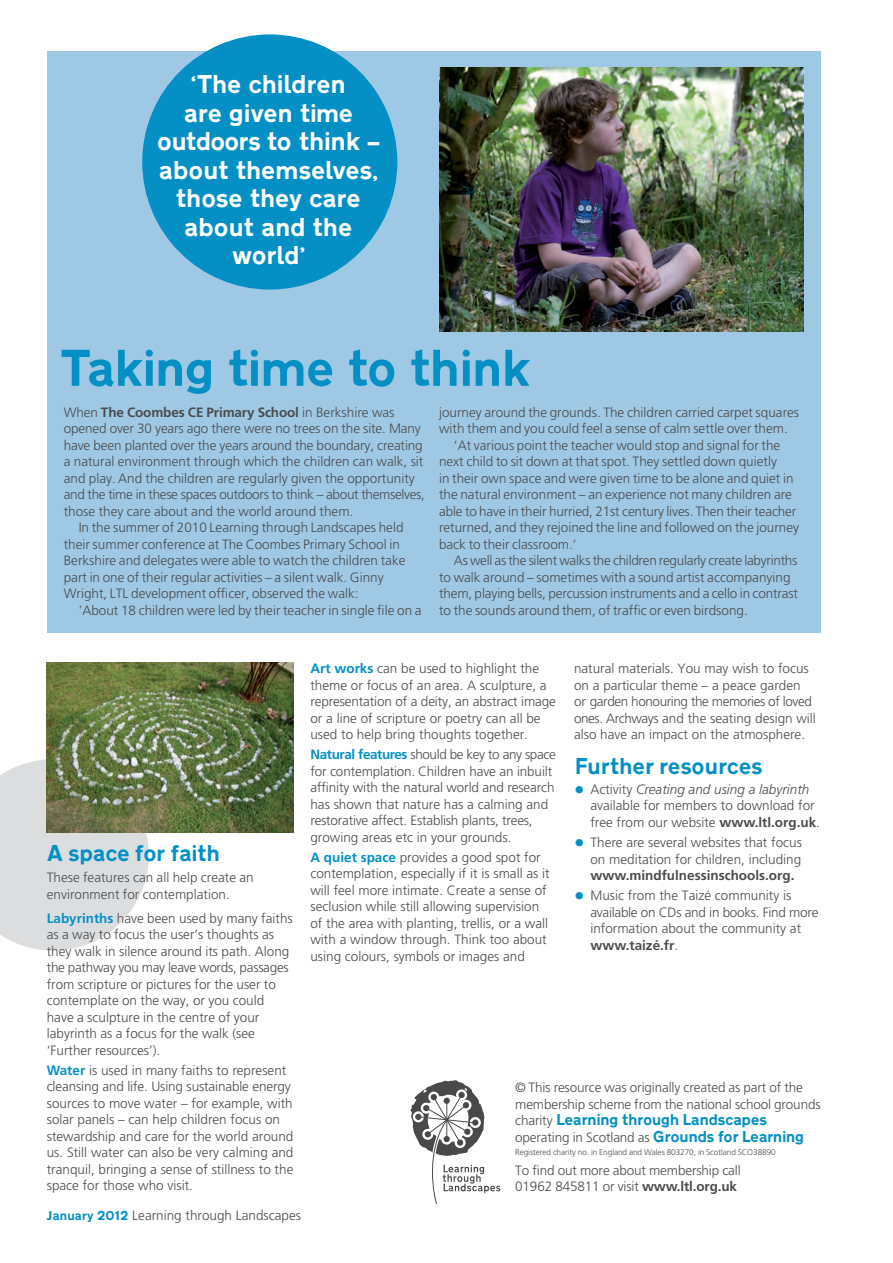
<style>
.page{position:relative;width:893px;height:1263px;background:#fff}
.page>*{position:absolute;margin:0;border:0;box-sizing:border-box;transform-origin:0 0}
.t1{font:700 54px "Transport DOT";letter-spacing:-.01em;color:#0490c5}
.t2{font:700 27px/28.5px "Transport DOT";color:#fff;text-align:center}
.t3{font:700 24px "Transport DOT";color:#0490c5}
.t4{font:700 16.5px "Transport DOT";letter-spacing:-.01em;color:#0490c5}
.t5{font:300 13.5px/16.5px "Frutiger";color:#4b4c4d}
.t6{font:700 13.5px "Frutiger";color:#4b4c4d}
.t7{font:300 13.5px "Frutiger";letter-spacing:-.02em;color:#4b4c4d}
.t8{font:300 13.5px "Frutiger";letter-spacing:-.025em;color:#4b4c4d}
.t9{font:300 8.25px "Frutiger";letter-spacing:-.01em;color:#4b4c4d}
.s1{font-weight:300}
.s2{font-weight:700;color:#0490c5}
.s3{font-family:"Transport DOT";font-weight:700;color:#0490c5}
.s4{font-weight:700;font-size:21px;color:#0490c5}
.s5{font-style:italic}
.s6{font-weight:700}
.s7{font-family:"Frutiger";font-weight:300;font-size:13.5px;color:#4b4c4d}
.s8{font-family:"Transport DOT";font-weight:700;font-size:16.5px;color:#0490c5}
</style>
<div class="page">
<svg style="left:0;top:759px;width:149px;height:192px;background:#dfe0e2"></svg>
<svg style="left:410px;top:1080px;width:90px;height:123px"></svg>
<div style="left:47px;top:51px;width:774px;height:582px;background:#9fc8e5"></div>
<img style="left:439px;top:67px;width:365px;height:264px">
<div style="left:142px;top:34px;width:255px;height:256px;background:#0490c5;border-radius:50%"></div>
<img style="left:47px;top:663px;width:246px;height:170px">
<h2 class="t2" style="left:158px;top:70px;width:223px">‘The children<br>are given time outdoors to think – about themselves, those they care about and the world’</h2>
<h1 class="t1" style="left:60px;top:337px;width:472px">Taking time to think</h1>
<p class="t6" style="left:64px;top:404px;width:332px"><span class="s1">When</span> The Coombes CE Primary School <span class="s1">in Berkshire was</span></p>
<p class="t5" style="left:64px;top:420px;width:359px">opened over 30 years ago there were no trees on the site. Many</p>
<p class="t5" style="left:64px;top:437px;width:360px">have been planted over the years around the boundary, creating</p>
<p class="t5" style="left:64px;top:453px;width:361px">a natural environment through which the children can walk, sit</p>
<p class="t5" style="left:64px;top:470px;width:353px">and play. And the children are regularly given the opportunity</p>
<p class="t8" style="left:64px;top:487px;width:363px">and the time in these spaces outdoors to think – about themselves,</p>
<p class="t5" style="left:64px;top:503px;width:291px">those they care about and the world around them.</p>
<p class="t5" style="left:79px;top:519px;width:326px">In the summer of 2010 Learning through Landscapes held</p>
<p class="t5" style="left:64px;top:536px;width:338px">their summer conference at The Coombes Primary School in</p>
<p class="t5" style="left:64px;top:552px;width:343px">Berkshire and delegates were able to watch the children take</p>
<p class="t5" style="left:64px;top:569px;width:321px">part in one of their regular activities – a silent walk. Ginny</p>
<p class="t5" style="left:64px;top:585px;width:296px">Wright, LTL development officer, observed the walk:</p>
<p class="t5" style="left:79px;top:602px;width:344px">’About 18 children were led by their teacher in single file on a</p>
<p class="t5" style="left:439px;top:404px;width:362px">journey around the grounds. The children carried carpet squares</p>
<p class="t5" style="left:439px;top:420px;width:350px">with them and you could feel a sense of calm settle over them.</p>
<p class="t5" style="left:454px;top:437px;width:328px">‘At various point the teacher would stop and signal for the</p>
<p class="t5" style="left:439px;top:453px;width:339px">next child to sit down at that spot. They settled down quietly</p>
<p class="t5" style="left:439px;top:470px;width:356px">in their own space and were given time to be alone and quiet in</p>
<p class="t5" style="left:439px;top:486px;width:354px">the natural environment – an experience not many children are</p>
<p class="t5" style="left:439px;top:503px;width:359px">able to have in their hurried, 21st century lives. Then their teacher</p>
<p class="t5" style="left:439px;top:519px;width:362px">returned, and they rejoined the line and followed on the journey</p>
<p class="t5" style="left:439px;top:536px;width:139px">back to their classroom.’</p>
<p class="t7" style="left:454px;top:553px;width:345px">As well as the silent walks the children regularly create labyrinths</p>
<p class="t5" style="left:439px;top:569px;width:353px">to walk around – sometimes with a sound artist accompanying</p>
<p class="t5" style="left:439px;top:585px;width:361px">them, playing bells, percussion instruments and a cello in contrast</p>
<p class="t5" style="left:439px;top:602px;width:310px">to the sounds around them, of traffic or even birdsong.</p>
<h3 class="t3" style="left:47px;top:840px;width:175px">A space for faith</h3>
<p class="t5" style="left:47px;top:869px;width:208px">These features can all help create an environment for contemplation.</p>
<p class="t5" style="left:47px;top:910px;width:248px"><span class="s2">Labyrinths</span> have been used by many faiths as a way to focus the user’s thoughts as they walk in silence around its path. Along the pathway you may leave words, passages from scripture or pictures for the user to contemplate on the way, or you could have a sculpture in the centre of your labyrinth as a focus for the walk (see ‘Further resources’).</p>
<p class="t5" style="left:47px;top:1062px;width:248px"><span class="s2">Water</span> is used in many faiths to represent cleansing and life. Using sustainable energy sources to move water – for example, with solar panels – can help children focus on stewardship and care for the world around us. Still water can also be very calming and tranquil, bringing a sense of stillness to the space for those who visit.</p>
<p class="t5" style="left:47px;top:1207px;width:256px"><span class="s3">January 2012</span> Learning through Landscapes</p>
<p class="t5" style="left:310px;top:660px;width:247px"><span class="s2">Art works</span> can be used to highlight the theme or focus of an area. A sculpture, a representation of a deity, an abstract image or a line of scripture or poetry can all be used to help bring thoughts together.</p>
<p class="t5" style="left:310px;top:746px;width:247px"><span class="s2">Natural features</span> should be key to any space for contemplation. Children have an inbuilt affinity with the natural world and research has shown that nature has a calming and restorative affect. Establish plants, trees, growing areas etc in your grounds.</p>
<p class="t5" style="left:310px;top:848px;width:241px"><span class="s2">A quiet space</span> provides a good spot for contemplation, especially if it is small as it will feel more intimate. Create a sense of seclusion while still allowing supervision of the area with planting, trellis, or a wall with a window through. Think too about using colours, symbols or images and</p>
<p class="t5" style="left:574px;top:660px;width:243px">natural materials. You may wish to focus on a particular theme – a peace garden or garden honouring the memories of loved ones. Archways and the seating design will also have an impact on the atmosphere.</p>
<h3 class="t3" style="left:574px;top:752px;width:190px">Further resources</h3>
<p class="t5" style="left:590px;top:781px;width:231px;text-indent:-16px"><span class="s4">•</span> Activity <span class="s5">Creating and using a labyrinth </span>available for members to download for free from our website <span class="s6">www.ltl.org.uk</span>.</p>
<p class="t5" style="left:574px;top:834px;width:229px;text-align:right"><span class="s4">•</span> There are several websites that focus on meditation for children, including</p>
<p class="t6" style="left:590px;top:867px;width:205px">www.mindfulnessinschools.org.</p>
<p class="t5" style="left:590px;top:887px;width:230px;text-indent:-16px"><span class="s4">•</span> Music from the Taizé community is available on CDs and in books. Find more information about the community at <span class="s6">www.taizé.fr</span>.</p>
<p class="t5" style="left:515px;top:1079px;width:307px">© This resource was originally created as part of the membership scheme from the national school grounds</p>
<p class="t4" style="left:515px;top:1110px;width:253px"><span class="s7">charity</span> Learning through Landscapes</p>
<p class="t5" style="left:515px;top:1129px;width:291px">operating in Scotland as <span class="s8">Grounds for Learning</span></p>
<p class="t9" style="left:515px;top:1148px;width:262px">Registered charity no. in England and Wales 803270, in Scotland SCO38890</p>
<p class="t5" style="left:515px;top:1162px;width:227px">To find out more about membership call<br>01962 845811 or visit <span class="s6">www.ltl.org.uk</span></p>
</div>
